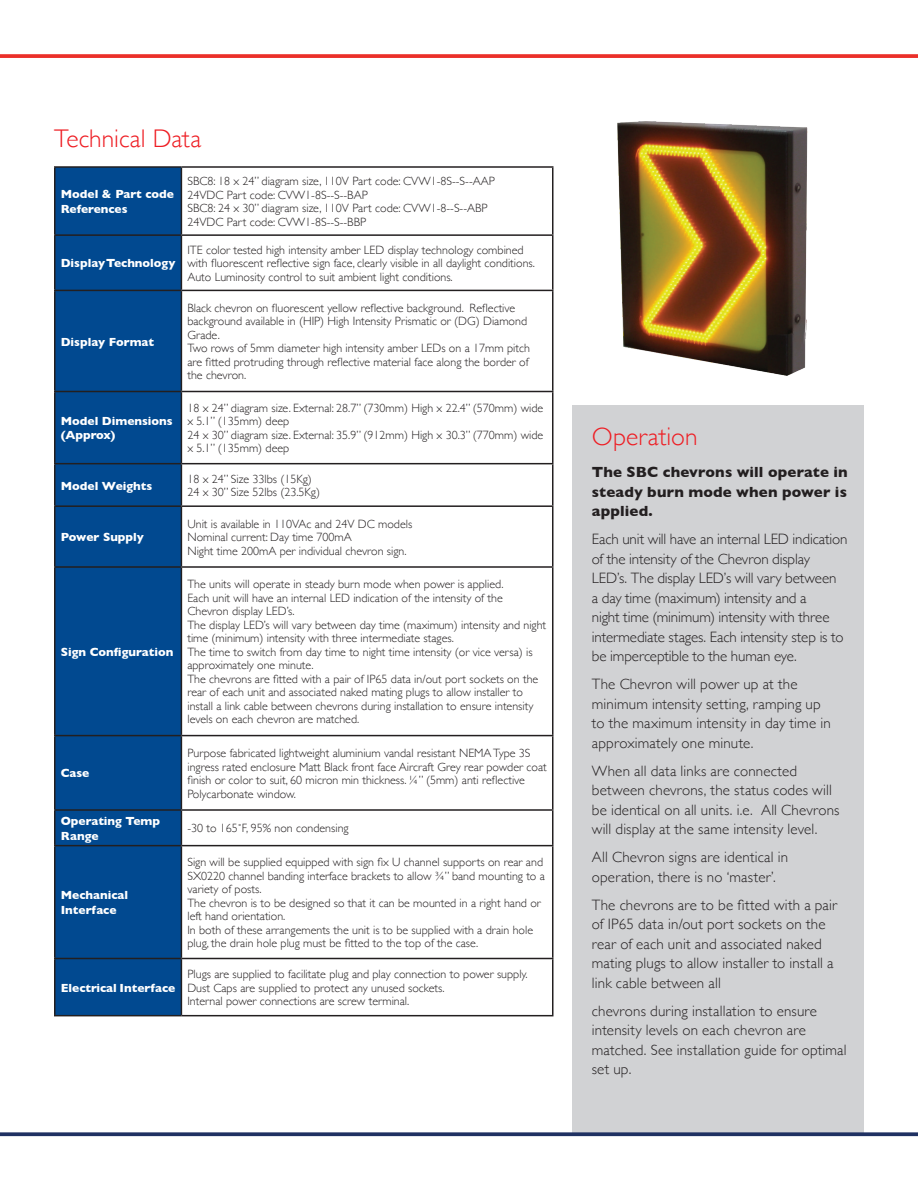
<style>
.page{position:relative;width:918px;height:1188px;background:#fff}
.page>*{position:absolute;margin:0;border:0;box-sizing:border-box;transform-origin:0 0}
.t1{font:300 25.5px "Gill Sans";color:#ee1d23}
.t2{font:300 15px/19.5px "Gill Sans";letter-spacing:.01em;color:#231f20}
.t3{font:300 15px/19.5px "Gill Sans";letter-spacing:-.01em;color:#231f20}
.t4{font:700 15px/19.5px "Gill Sans";letter-spacing:.01em;color:#231f20;text-align:justify}
.t5{font:300 12px/13.5px "Gill Sans";color:#231f20}
.t6{font:700 12px/14.4px "Gill Sans";color:#fff}
</style>
<div class="page">
<div style="left:572px;top:405px;width:292px;height:729px;background:#d1d2d4"></div>
<svg style="left:0;top:54px;width:918px;height:4px;background:#eb3b35"></svg>
<svg style="left:0;top:1132px;width:918px;height:4px;background:#32426f"></svg>
<img style="left:618px;top:122px;width:190px;height:254px">
<div style="left:56px;top:168px;width:125px;height:847px;background:#014990"></div>
<hr style="left:54px;top:166px;width:127px;height:2px;background:#231f20">
<hr style="left:54px;top:168px;width:2px;height:66px;background:#231f20">
<hr style="left:181px;top:166px;width:372px;height:2px;background:#231f20">
<hr style="left:181px;top:168px;width:1px;height:66px;background:#231f20">
<hr style="left:552px;top:168px;width:2px;height:66px;background:#231f20">
<hr style="left:54px;top:234px;width:127px;height:2px;background:#231f20">
<hr style="left:54px;top:236px;width:2px;height:54px;background:#231f20">
<hr style="left:181px;top:234px;width:372px;height:2px;background:#231f20">
<hr style="left:181px;top:236px;width:1px;height:54px;background:#231f20">
<hr style="left:552px;top:236px;width:2px;height:54px;background:#231f20">
<hr style="left:54px;top:290px;width:127px;height:1px;background:#231f20">
<hr style="left:54px;top:291px;width:2px;height:100px;background:#231f20">
<hr style="left:181px;top:290px;width:372px;height:1px;background:#231f20">
<hr style="left:181px;top:291px;width:1px;height:100px;background:#231f20">
<hr style="left:552px;top:291px;width:2px;height:100px;background:#231f20">
<hr style="left:54px;top:391px;width:127px;height:1px;background:#231f20">
<hr style="left:54px;top:392px;width:2px;height:71px;background:#231f20">
<hr style="left:181px;top:391px;width:372px;height:1px;background:#231f20">
<hr style="left:181px;top:392px;width:1px;height:71px;background:#231f20">
<hr style="left:552px;top:392px;width:2px;height:71px;background:#231f20">
<hr style="left:54px;top:463px;width:127px;height:1px;background:#231f20">
<hr style="left:54px;top:464px;width:2px;height:41px;background:#231f20">
<hr style="left:181px;top:463px;width:372px;height:1px;background:#231f20">
<hr style="left:181px;top:464px;width:1px;height:41px;background:#231f20">
<hr style="left:552px;top:464px;width:2px;height:41px;background:#231f20">
<hr style="left:54px;top:505px;width:127px;height:2px;background:#231f20">
<hr style="left:54px;top:507px;width:2px;height:59px;background:#231f20">
<hr style="left:181px;top:505px;width:372px;height:2px;background:#231f20">
<hr style="left:181px;top:507px;width:1px;height:59px;background:#231f20">
<hr style="left:552px;top:507px;width:2px;height:59px;background:#231f20">
<hr style="left:54px;top:566px;width:127px;height:2px;background:#231f20">
<hr style="left:54px;top:568px;width:2px;height:167px;background:#231f20">
<hr style="left:181px;top:566px;width:372px;height:2px;background:#231f20">
<hr style="left:181px;top:568px;width:1px;height:167px;background:#231f20">
<hr style="left:552px;top:568px;width:2px;height:167px;background:#231f20">
<hr style="left:54px;top:735px;width:127px;height:1px;background:#231f20">
<hr style="left:54px;top:736px;width:2px;height:73px;background:#231f20">
<hr style="left:181px;top:735px;width:372px;height:1px;background:#231f20">
<hr style="left:181px;top:736px;width:1px;height:73px;background:#231f20">
<hr style="left:552px;top:736px;width:2px;height:73px;background:#231f20">
<hr style="left:54px;top:809px;width:127px;height:2px;background:#231f20">
<hr style="left:54px;top:811px;width:2px;height:34px;background:#231f20">
<hr style="left:181px;top:809px;width:372px;height:2px;background:#231f20">
<hr style="left:181px;top:811px;width:1px;height:34px;background:#231f20">
<hr style="left:552px;top:811px;width:2px;height:34px;background:#231f20">
<hr style="left:54px;top:845px;width:127px;height:1px;background:#231f20">
<hr style="left:54px;top:846px;width:2px;height:112px;background:#231f20">
<hr style="left:181px;top:845px;width:372px;height:1px;background:#231f20">
<hr style="left:181px;top:846px;width:1px;height:112px;background:#231f20">
<hr style="left:552px;top:846px;width:2px;height:112px;background:#231f20">
<hr style="left:54px;top:958px;width:127px;height:1px;background:#231f20">
<hr style="left:54px;top:959px;width:2px;height:56px;background:#231f20">
<hr style="left:181px;top:958px;width:372px;height:1px;background:#231f20">
<hr style="left:181px;top:959px;width:1px;height:56px;background:#231f20">
<hr style="left:552px;top:959px;width:2px;height:56px;background:#231f20">
<hr style="left:54px;top:1015px;width:127px;height:1px;background:#231f20">
<hr style="left:181px;top:1015px;width:372px;height:1px;background:#231f20">
<h1 class="t1" style="left:54px;top:118px;width:149px">Technical Data</h1>
<p class="t6" style="left:61px;top:187px;width:115px">Model &amp; Part code<br>References</p>
<p class="t6" style="left:61px;top:256px;width:116px">Display Technology</p>
<p class="t6" style="left:61px;top:334px;width:95px">Display Format</p>
<p class="t6" style="left:61px;top:413px;width:114px">Model Dimensions (Approx)</p>
<p class="t5" style="left:187px;top:174px;width:309px">SBC8: 18 x 24” diagram size, 110V Part code: CVW1-8S--S--AAP 24VDC Part code: CVW1-8S--S--BAP<br>SBC8: 24 x 30” diagram size, 110V Part code: CVW1-8--S--ABP 24VDC Part code: CVW1-8S--S--BBP</p>
<p class="t5" style="left:187px;top:243px;width:349px">ITE color tested high intensity amber LED display technology combined with fluorescent reflective sign face, clearly visible in all daylight conditions.<br>Auto Luminosity control to suit ambient light conditions.</p>
<p class="t5" style="left:187px;top:301px;width:344px">Black chevron on fluorescent yellow reflective background. Reflective background available in (HIP) High Intensity Prismatic or (DG) Diamond Grade.<br>Two rows of 5mm diameter high intensity amber LEDs on a 17mm pitch are fitted protruding through reflective material face along the border of the chevron.</p>
<p class="t5" style="left:187px;top:401px;width:357px">18 x 24” diagram size. External: 28.7” (730mm) High x 22.4” (570mm) wide x 5.1” (135mm) deep<br>24 x 30” diagram size. External: 35.9” (912mm) High x 30.3” (770mm) wide x 5.1” (135mm) deep</p>
<p class="t6" style="left:61px;top:478px;width:93px">Model Weights</p>
<p class="t5" style="left:187px;top:472px;width:134px">18 x 24” Size 33lbs (15Kg)<br>24 x 30” Size 52lbs (23.5Kg)</p>
<p class="t6" style="left:61px;top:530px;width:85px">Power Supply</p>
<p class="t5" style="left:187px;top:516px;width:226px">Unit is available in 110VAc and 24V DC models<br>Nominal current: Day time 700mA<br>Night time 200mA per individual chevron sign.</p>
<p class="t6" style="left:61px;top:644px;width:114px">Sign Configuration</p>
<p class="t6" style="left:61px;top:766px;width:30px">Case</p>
<p class="t5" style="left:187px;top:577px;width:360px">The units will operate in steady burn mode when power is applied.<br>Each unit will have an internal LED indication of the intensity of the Chevron display LED’s.<br>The display LED’s will vary between day time (maximum) intensity and night time (minimum) intensity with three intermediate stages.<br>The time to switch from day time to night time intensity (or vice versa) is approximately one minute.<br>The chevrons are fitted with a pair of IP65 data in/out port sockets on the rear of each unit and associated naked mating plugs to allow installer to install a link cable between chevrons during installation to ensure intensity levels on each chevron are matched.</p>
<p class="t5" style="left:187px;top:746px;width:361px">Purpose fabricated lightweight aluminium vandal resistant NEMA Type 3S ingress rated enclosure Matt Black front face Aircraft Grey rear powder coat finish or color to suit, 60 micron min thickness. ¼” (5mm) anti reflective Polycarbonate window.</p>
<p class="t6" style="left:61px;top:814px;width:101px">Operating Temp<br>Range</p>
<p class="t5" style="left:187px;top:821px;width:163px">-30 to 165˚F, 95% non condensing</p>
<p class="t6" style="left:61px;top:888px;width:69px">Mechanical<br>Interface</p>
<p class="t6" style="left:61px;top:980px;width:116px">Electrical Interface</p>
<p class="t5" style="left:187px;top:855px;width:359px">Sign will be supplied equipped with sign fix U channel supports on rear and SX0220 channel banding interface brackets to allow ¾” band mounting to a variety of posts.<br>The chevron is to be designed so that it can be mounted in a right hand or left hand orientation.<br>In both of these arrangements the unit is to be supplied with a drain hole plug, the drain hole plug must be fitted to the top of the case.</p>
<p class="t5" style="left:187px;top:967px;width:342px">Plugs are supplied to facilitate plug and play connection to power supply.<br>Dust Caps are supplied to protect any unused sockets.<br>Internal power connections are screw terminal.</p>
<h1 class="t1" style="left:592px;top:416px;width:107px">Operation</h1>
<p class="t4" style="left:592px;top:462px;width:257px">The SBC chevrons will operate in steady burn mode when power is applied.</p>
<p class="t3" style="left:592px;top:529px;width:257px">Each unit will have an internal LED indication of the intensity of the Chevron display LED’s. The display LED’s will vary between<br>a day time (maximum) intensity and a<br>night time (minimum) intensity with three intermediate stages. Each intensity step is to be imperceptible to the human eye.</p>
<p class="t2" style="left:592px;top:674px;width:240px">The Chevron will power up at the minimum intensity setting, ramping up to the maximum intensity in day time in approximately one minute.</p>
<p class="t2" style="left:592px;top:760px;width:249px">When all data links are connected between chevrons, the status codes will be identical on all units. i.e. All Chevrons will display at the same intensity level.</p>
<p class="t2" style="left:592px;top:847px;width:198px">All Chevron signs are identical in operation, there is no ‘master’.</p>
<p class="t2" style="left:592px;top:894px;width:247px">The chevrons are to be fitted with a pair of IP65 data in/out port sockets on the rear of each unit and associated naked mating plugs to allow installer to install a link cable between all</p>
<p class="t2" style="left:592px;top:1000px;width:256px">chevrons during installation to ensure intensity levels on each chevron are matched. See installation guide for optimal set up.</p>
</div>
